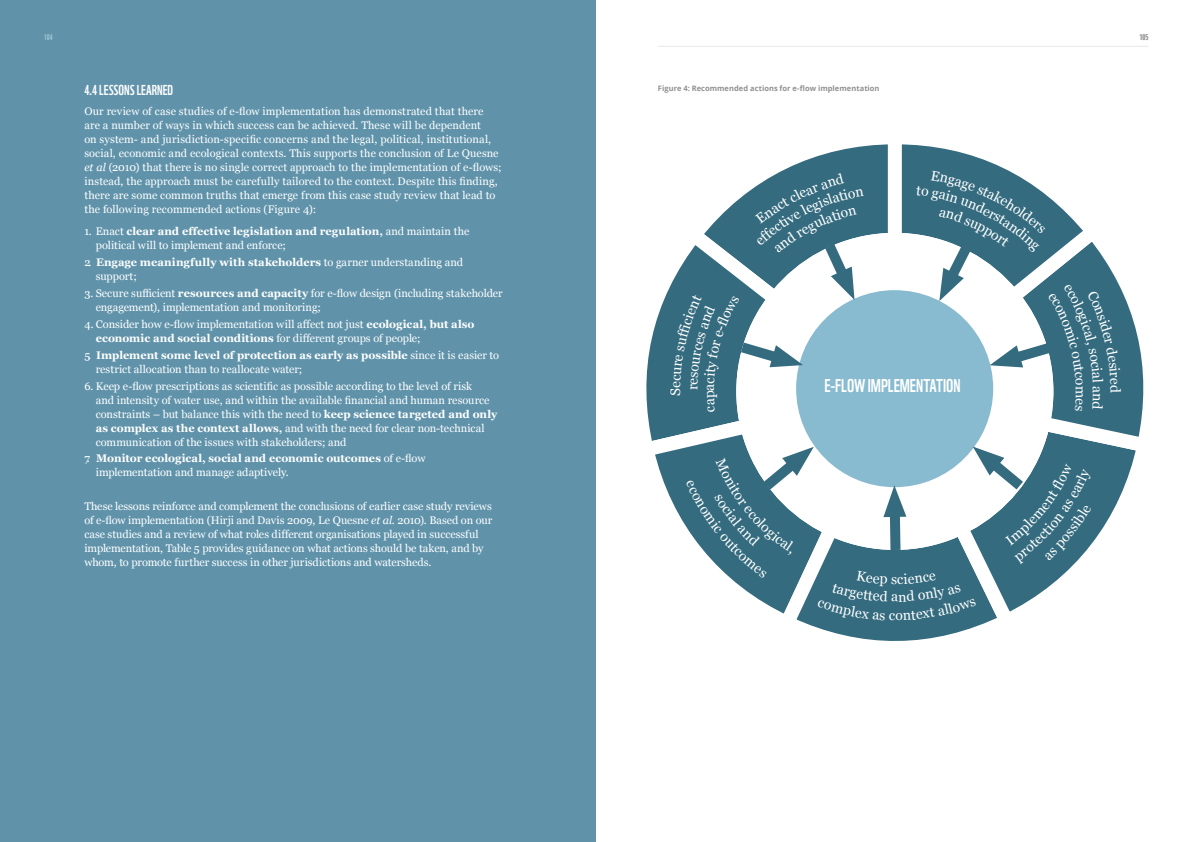
<style>
.page{position:relative;width:1191px;height:842px;background:#fff}
.page>*{position:absolute;margin:0;border:0;box-sizing:border-box;transform-origin:0 0}
.t1{font:18px "WWF";letter-spacing:-.005em;color:#fff}
.t2{font:14px "WWF";letter-spacing:.005em;color:#fff}
.t3{font:11px/14px "Georgia";color:#fff}
.t4{font:8px "WWF";color:#9e9e9d}
.t5{font:700 7.5px "Open Sans";letter-spacing:.005em;color:#919090}
.s1{font-style:italic}
.s2{font-weight:700}
</style>
<div class="page">
<hr style="left:658px;top:46px;width:490px;height:1px;background:#e8e8e8">
<div style="left:0;top:0;width:595px;height:842px;background:#6093aa"></div>
<svg style="left:778px;top:145px;width:97px;height:71px"></svg>
<svg style="left:646px;top:216px;width:229px;height:158px"></svg>
<svg style="left:646px;top:374px;width:99px;height:152px"></svg>
<svg style="left:798px;top:620px;width:117px;height:21px"></svg>
<svg style="left:876px;top:462px;width:257px;height:178px"></svg>
<svg style="left:1044px;top:289px;width:100px;height:173px"></svg>
<svg style="left:875px;top:144px;width:237px;height:268px"></svg>
<div style="left:736px;top:233px;width:317px;height:317px;background:#fff;border-radius:50%"></div>
<div style="left:796px;top:290px;width:197px;height:197px;background:#88bbd0;border-radius:50%"></div>
<svg style="left:916px;top:170px;width:205px;height:241px"></svg>
<svg style="left:686px;top:444px;width:406px;height:176px"></svg>
<svg style="left:670px;top:173px;width:194px;height:239px"></svg>
<p class="t2" style="left:84px;top:79px;width:90px">4.4 LESSONS LEARNED</p>
<p class="t3" style="left:84px;top:104px;width:419px">Our review of case studies of e-flow implementation has demonstrated that there are a number of ways in which success can be achieved. These will be dependent<br>on system- and jurisdiction-specific concerns and the legal, political, institutional, social, economic and ecological contexts. This supports the conclusion of Le Quesne <span class="s1">et al</span> (2010) that there is no single correct approach to the implementation of e-flows; instead, the approach must be carefully tailored to the context. Despite this finding, there are some common truths that emerge from this case study review that lead to the following recommended actions (Figure 4):</p>
<p class="t3" style="left:96px;top:224px;width:375px;text-indent:-11px">1. Enact <span class="s2">clear and effective legislation and regulation,</span> and maintain the political will to implement and enforce;</p>
<p class="t3" style="left:96px;top:255px;width:369px;text-indent:-11px">2. <span class="s2">Engage meaningfully with stakeholders</span> to garner understanding and support;</p>
<p class="t3" style="left:96px;top:286px;width:408px;text-indent:-11px">3. Secure sufficient <span class="s2">resources and capacity</span> for e-flow design (including stakeholder engagement), implementation and monitoring;</p>
<p class="t3" style="left:96px;top:317px;width:380px;text-indent:-11px">4. Consider how e-flow implementation will affect not just <span class="s2">ecological, but also economic and social conditions</span> for different groups of people;</p>
<p class="t3" style="left:96px;top:347px;width:405px;text-indent:-11px">5. <span class="s2">Implement some level of protection as early as possible</span> since it is easier to restrict allocation than to reallocate water;</p>
<p class="t3" style="left:96px;top:378px;width:403px;text-indent:-11px">6. Keep e-flow prescriptions as scientific as possible according to the level of risk<br>and intensity of water use, and within the available financial and human resource constraints – but balance this with the need to <span class="s2">keep science targeted and only as complex as the context allows,</span> and with the need for clear non-technical communication of the issues with stakeholders; and</p>
<p class="t3" style="left:96px;top:451px;width:331px;text-indent:-11px">7. <span class="s2">Monitor ecological, social and economic outcomes</span> of e-flow implementation and manage adaptively.</p>
<p class="t3" style="left:84px;top:499px;width:409px">These lessons reinforce and complement the conclusions of earlier case study reviews of e-flow implementation (Hirji and Davis 2009, Le Quesne <span class="s1">et al</span>. 2010). Based on our case studies and a review of what roles different organisations played in successful implementation, Table 5 provides guidance on what actions should be taken, and by whom, to promote further success in other jurisdictions and watersheds.</p>
<p class="t5" style="left:658px;top:83px;width:223px">Figure 4: Recommended actions for e-flow implementation</p>
<h1 class="t1" style="left:824px;top:371px;width:138px">E-FLOW IMPLEMENTATION</h1>
<p class="t4" style="left:1139px;top:31px;width:11px">105</p>
</div>
